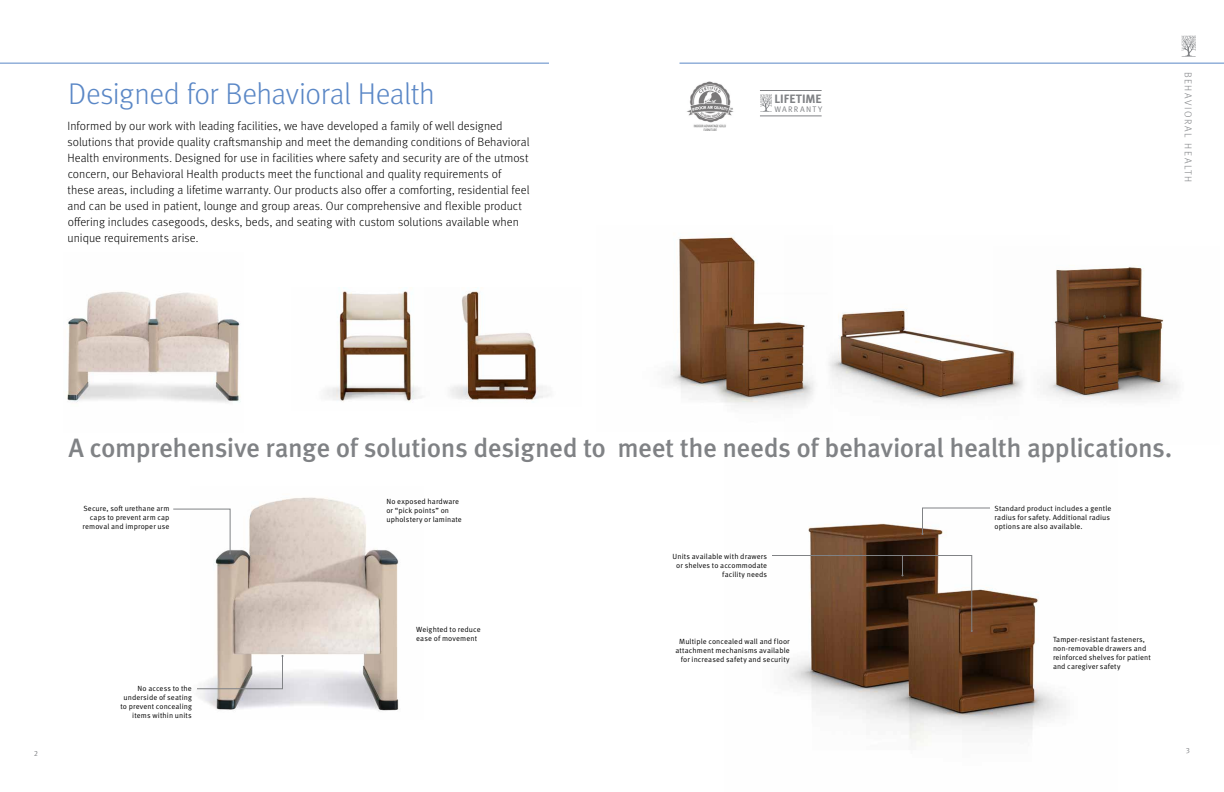
<style>
.page{position:relative;width:1224px;height:792px;background:#fff}
.page>*{position:absolute;margin:0;border:0;box-sizing:border-box;transform-origin:0 0}
.t1{font:300 30px "Meta OT";letter-spacing:-.015em;color:#5a87c6}
.t2{font:500 26.5px "Meta OT";letter-spacing:-.02em;color:#808285}
.t3{font:700 12.1px "Meta OT";color:#808285}
.t4{font:300 12px/16px "Meta OT";color:#000}
.t5{font:300 10px "Meta OT";letter-spacing:.16em;color:#808285}
.t6{font:8.1px "Meta OT Norm";letter-spacing:.16em;color:#808285}
.t7{font:7.5px/9px "Meta OT Norm";letter-spacing:.015em;color:#000;text-align:right}
.t8{font:7.5px "Meta OT Norm";color:#808285}
</style>
<div class="page">
<img style="left:190px;top:497px;width:209px;height:214px">
<img style="left:784px;top:507px;width:282px;height:236px">
<svg style="left:173px;top:509px;width:58px;height:45px"></svg>
<svg style="left:196px;top:655px;width:88px;height:34px"></svg>
<svg style="left:772px;top:555px;width:201px;height:77px"></svg>
<svg style="left:922px;top:508px;width:68px;height:27px"></svg>
<img style="left:669px;top:237px;width:116px;height:170px">
<img style="left:1069px;top:267px;width:110px;height:133px">
<img style="left:785px;top:270px;width:284px;height:137px">
<img style="left:459px;top:291px;width:90px;height:109px">
<hr style="left:0;top:63px;width:549px;height:1px;background:#5a87c6">
<svg style="left:1181px;top:35px;width:15px;height:22px"></svg>
<hr style="left:679px;top:63px;width:545px;height:1px;background:#5a87c6">
<svg style="left:760px;top:94px;width:12px;height:18px"></svg>
<hr style="left:760px;top:90px;width:62px;height:1px;background:#808285">
<hr style="left:760px;top:116px;width:62px;height:1px;background:#808285">
<img style="left:67px;top:291px;width:174px;height:112px">
<img style="left:325px;top:291px;width:134px;height:111px">
<img style="left:687px;top:81px;width:47px;height:49px">
<h1 class="t1" style="left:68px;top:76px;width:368px">Designed for Behavioral Health</h1>
<p class="t4" style="left:67px;top:118px;width:464px">Informed by our work with leading facilities, we have developed a family of well designed solutions that provide quality craftsmanship and meet the demanding conditions of Behavioral Health environments. Designed for use in facilities where safety and security are of the utmost concern, our Behavioral Health products meet the functional and quality requirements of these areas, including a lifetime warranty. Our products also offer a comforting, residential feel and can be used in patient, lounge and group areas. Our comprehensive and flexible product offering includes casegoods, desks, beds, and seating with custom solutions available when unique requirements arise.</p>
<p class="t3" style="left:774px;top:91px;width:49px">LIFETIME</p>
<p class="t6" style="left:774px;top:104px;width:49px">WARRANTY</p>
<p class="t5" style="left:1194px;top:72px;width:112px;rotate:90deg">BEHAVIORAL HEALTH</p>
<p class="t8" style="left:34px;top:748px;width:6px">2</p>
<h2 class="t2" style="left:68px;top:431px;width:1106px">A comprehensive range of solutions designed to meet the needs of behavioral health applications.</h2>
<p class="t7" style="left:83px;top:504px;width:88px">Secure, soft urethane arm caps to prevent arm cap removal and improper use</p>
<p class="t7" style="left:386px;top:497px;width:77px;text-align:left">No exposed hardware or “pick points” on upholstery or laminate</p>
<p class="t7" style="left:673px;top:552px;width:96px">Units available with drawers or shelves to accommodate facility needs</p>
<p class="t7" style="left:995px;top:504px;width:118px;text-align:left">Standard product includes a gentle radius for safety. Additional radius options are also available.</p>
<p class="t7" style="left:120px;top:684px;width:73px">No access to the underside of seating to prevent concealing items within units</p>
<p class="t7" style="left:416px;top:625px;width:66px;text-align:left">Weighted to reduce ease of movement</p>
<p class="t7" style="left:675px;top:637px;width:116px">Multiple concealed wall and floor attachment mechanisms available for increased safety and security</p>
<p class="t7" style="left:1053px;top:635px;width:99px;text-align:left">Tamper-resistant fasteners, non-removable drawers and reinforced shelves for patient and caregiver safety</p>
<p class="t8" style="left:1186px;top:746px;width:6px">3</p>
</div>
